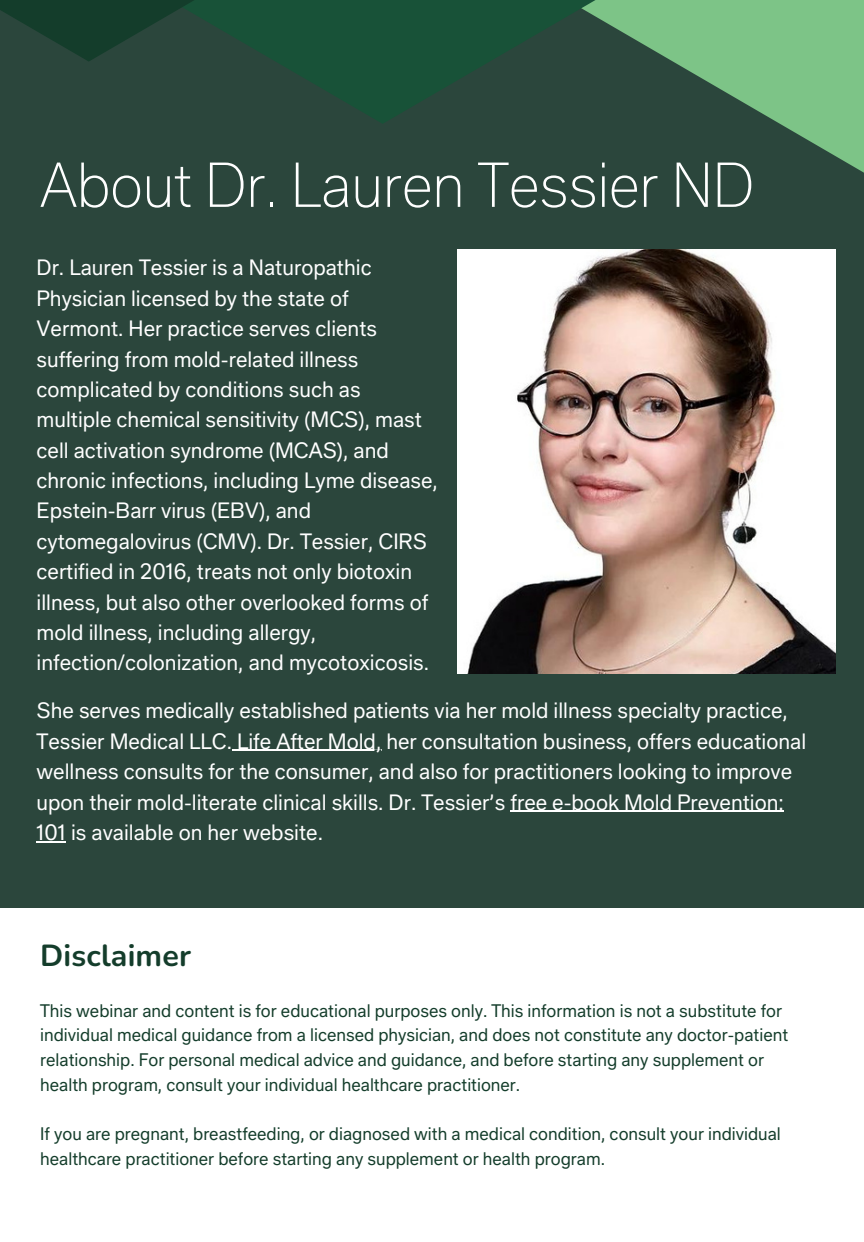
<style>
.page{position:relative;width:864px;height:1242px;background:#2b463c}
.page>*{position:absolute;margin:0;border:0;box-sizing:border-box;transform-origin:0 0}
.t1{font:100 62.1px "Baron Sans";color:#fff}
.t2{font:700 30.45px "Nunito";letter-spacing:.005em;color:#143d2b}
.t3{font:21.75px/30.3px "Baron Sans";color:#fff}
.t4{font:17.85px/24.8px "Baron Sans";color:#143d2b}
</style>
<div class="page">
<svg style="left:277px;top:48px;width:587px;height:76px"></svg>
<svg style="left:0;top:0;width:629px;height:62px;fill:#185238"></svg>
<svg style="left:515px;top:0;width:349px;height:48px;fill:#7dc487"></svg>
<img style="left:458px;top:250px;width:378px;height:424px">
<div style="left:0;top:908px;width:864px;height:334px;background:#fff"></div>
<hr style="left:232px;top:750px;width:149px;height:1px;background:#fff">
<hr style="left:510px;top:811px;width:274px;height:1px;background:#fff">
<svg style="left:37px;top:841px;width:29px;height:1px"></svg>
<h2 class="t1" style="left:40px;top:151px;width:716px">About Dr. Lauren Tessier ND</h2>
<h1 class="t3" style="left:37px;top:253px;width:403px">Dr. Lauren Tessier is a Naturopathic Physician licensed by the state of Vermont. Her practice serves clients suffering from mold-related illness complicated by conditions such as multiple chemical sensitivity (MCS), mast cell activation syndrome (MCAS), and chronic infections, including Lyme disease, Epstein-Barr virus (EBV), and cytomegalovirus (CMV). Dr. Tessier, CIRS certified in 2016, treats not only biotoxin illness, but also other overlooked forms of mold illness, including allergy, infection/colonization, and mycotoxicosis.</h1>
<h3 class="t3" style="left:37px;top:696px;width:771px">She serves medically established patients via her mold illness specialty practice,<br>Tessier Medical LLC. Life After Mold, her consultation business, offers educational</h3>
<h3 class="t3" style="left:37px;top:757px;width:757px">wellness consults for the consumer, and also for practitioners looking to improve upon their mold-literate clinical skills. Dr. Tessier’s free e-book Mold Prevention:<br>101 is available on her website.</h3>
<h2 class="t2" style="left:40px;top:935px;width:152px">Disclaimer</h2>
<p class="t4" style="left:40px;top:998px;width:749px">This webinar and content is for educational purposes only. This information is not a substitute for individual medical guidance from a licensed physician, and does not constitute any doctor-patient relationship. For personal medical advice and guidance, and before starting any supplement or health program, consult your individual healthcare practitioner.</p>
<p class="t4" style="left:40px;top:1122px;width:742px">If you are pregnant, breastfeeding, or diagnosed with a medical condition, consult your individual healthcare practitioner before starting any supplement or health program.</p>
</div>
